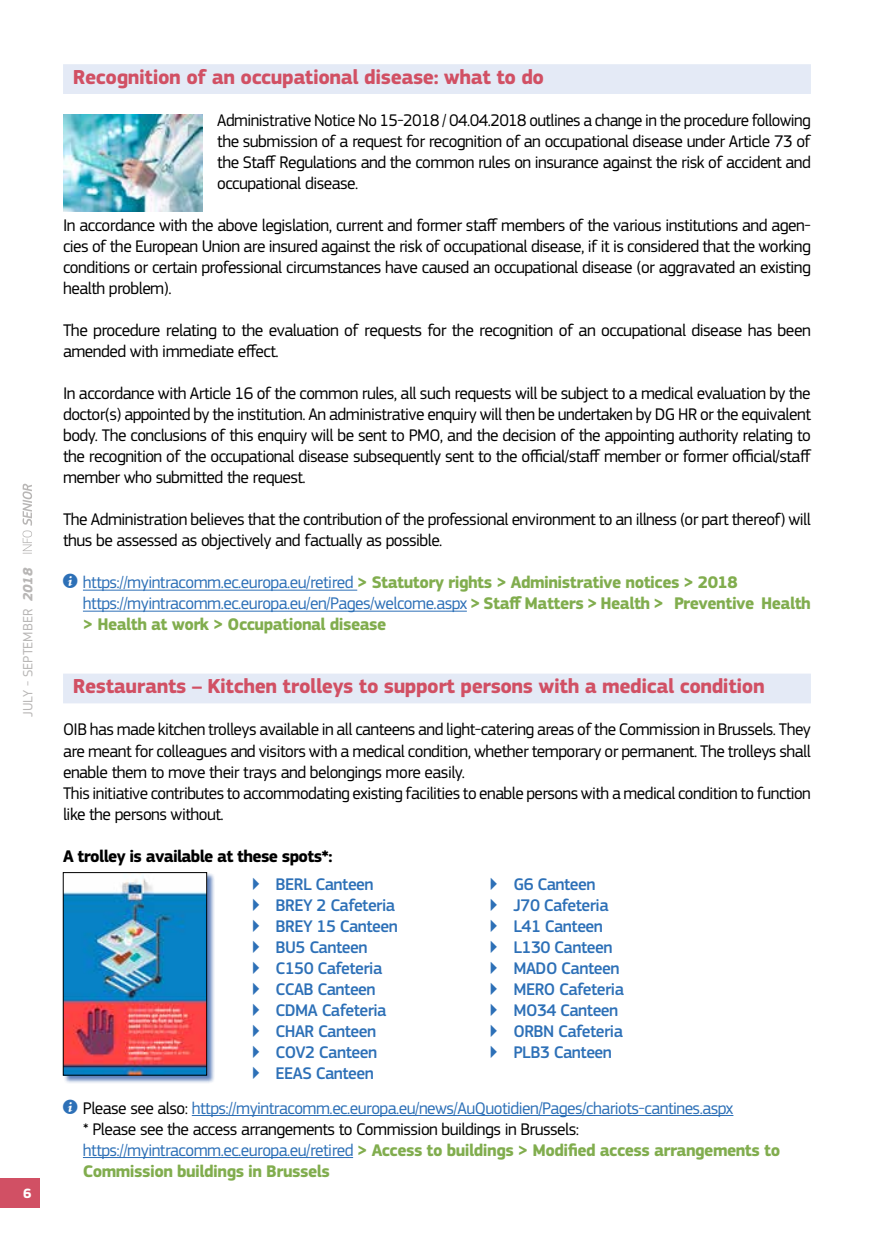
<style>
.page{position:relative;width:874px;height:1241px;background:#fff}
.page>*{position:absolute;margin:0;border:0;box-sizing:border-box;transform-origin:0 0}
.t1{font:700 21px "EC Square Sans Pro";letter-spacing:-.02em;color:#d15064}
.t2{font:17.5px/21px "EC Square Sans Pro";letter-spacing:-.03em;color:#000;text-align:justify}
.t3{font:17.5px/21px "EC Square Sans Pro";letter-spacing:-.03em;color:#2d70b7}
.t4{font:500 17.5px/21px "EC Square Sans Pro";letter-spacing:-.03em;color:#2d70b7}
.t5{font:700 17.5px/21px "EC Square Sans Pro";letter-spacing:-.03em;color:#81ad4e}
.t6{font:700 17.5px "EC Square Sans Pro";letter-spacing:-.04em;color:#000}
.t7{font:14px "EC Square Sans Pro";color:#b8b6b5}
.t8{font:700 14px "EC Square Sans Pro";color:#fff}
.s1{font-weight:700;font-style:italic}
.s2{font-family:"s Tmedia";font-weight:400;color:#2d70b7}
.s3{font-weight:400;color:#2d70b7}
.s4{font-family:"s Tmedia"}
.s5{color:#000}
.s6{font-weight:700;color:#81ad4e}
</style>
<div class="page">
<div style="left:0;top:1177px;width:40px;height:30px;background:#d15064"></div>
<svg style="left:23px;top:483px;width:9px;height:70px"></svg>
<div style="left:63px;top:64px;width:747px;height:30px;background:#e4eaf6"></div>
<hr style="left:83px;top:589px;width:274px;height:1px;background:#2d70b7">
<hr style="left:83px;top:610px;width:383px;height:1px;background:#2d70b7">
<div style="left:63px;top:673px;width:747px;height:30px;background:#e4eaf6"></div>
<hr style="left:192px;top:1114px;width:541px;height:1px;background:#2d70b7">
<hr style="left:83px;top:1156px;width:270px;height:1px;background:#2d70b7">
<img style="left:63px;top:115px;width:139px;height:96px">
<div style="left:63px;top:872px;width:152px;height:211px;background:#2a57a4;opacity:.75"></div>
<img style="left:65px;top:874px;width:140px;height:199px">
<div style="left:63px;top:872px;width:144px;height:203px;border:1px solid #000"></div>
<p class="t7" style="left:20px;top:717px;width:150px;rotate:-90deg">JULY - SEPTEMBER <span class="s1">2018</span></p>
<p class="t8" style="left:23px;top:1184px;width:10px">6</p>
<p class="t1" style="left:73px;top:65px;width:472px">Recognition of an occupational disease: what to do</p>
<p class="t2" style="left:217px;top:110px;width:595px">Administrative Notice No 15-2018 / 04.04.2018 outlines a change in the procedure following the submission of a request for recognition of an occupational disease under Article 73 of the Staff Regulations and the common rules on insurance against the risk of accident and occupational disease.</p>
<p class="t2" style="left:63px;top:215px;width:749px">In accordance with the above legislation, current and former staff members of the various institutions and agen&shy;cies of the European Union are insured against the risk of occupational disease, if it is considered that the working conditions or certain professional circumstances have caused an occupational disease (or aggravated an existing health problem).</p>
<p class="t2" style="left:63px;top:320px;width:749px">The procedure relating to the evaluation of requests for the recognition of an occupational disease has been amended with immediate effect.</p>
<p class="t2" style="left:63px;top:383px;width:749px">In accordance with Article 16 of the common rules, all such requests will be subject to a medical evaluation by the doctor(s) appointed by the institution. An administrative enquiry will then be undertaken by DG HR or the equivalent body. The conclusions of this enquiry will be sent to PMO, and the decision of the appointing authority relating to the recognition of the occupational disease subsequently sent to the official/staff member or former official/staff member who submitted the request.</p>
<p class="t2" style="left:63px;top:509px;width:749px">The Administration believes that the contribution of the professional environment to an illness (or part thereof) will thus be assessed as objectively and factually as possible.</p>
<p class="t5" style="left:83px;top:572px;width:729px;text-indent:-20px"><span class="s2">i</span> <span class="s3">https://myintracomm.ec.europa.eu/retired</span> &gt; Statutory rights &gt; Administrative notices &gt; 2018 <span class="s3">https://myintracomm.ec.europa.eu/en/Pages/welcome.aspx</span> &gt; Staff Matters &gt; Health &gt; Preventive Health &gt; Health at work &gt; Occupational disease</p>
<p class="t1" style="left:73px;top:674px;width:693px">Restaurants – Kitchen trolleys to support persons with a medical condition</p>
<p class="t2" style="left:63px;top:719px;width:749px;text-align:left">OIB has made kitchen trolleys available in all canteens and light-catering areas of the Commission in Brussels. They are meant for colleagues and visitors with a medical condition, whether temporary or permanent. The trolleys shall enable them to move their trays and belongings more easily.<br>This initiative contributes to accommodating existing facilities to enable persons with a medical condition to function like the persons without.</p>
<p class="t6" style="left:63px;top:845px;width:271px">A trolley is available at these spots*:</p>
<p class="t4" style="left:251px;top:873px;width:149px">▶ BERL Canteen<br>▶ BREY 2 Cafeteria ▶ BREY 15 Canteen ▶ BU5 Canteen<br>▶ C150 Cafeteria<br>▶ CCAB Canteen<br>▶ CDMA Cafeteria ▶ CHAR Canteen<br>▶ COV2 Canteen<br>▶ EEAS Canteen</p>
<p class="t4" style="left:488px;top:873px;width:137px">▶ G6 Canteen<br>▶ J70 Cafeteria<br>▶ L41 Canteen<br>▶ L130 Canteen ▶ MADO Canteen ▶ MERO Cafeteria ▶ MO34 Canteen ▶ ORBN Cafeteria ▶ PLB3 Canteen</p>
<p class="t3" style="left:83px;top:1097px;width:698px;text-indent:-20px"><span class="s4">i</span> <span class="s5">Please see also:</span> https://myintracomm.ec.europa.eu/news/AuQuotidien/Pages/chariots-cantines.aspx<br><span class="s5">* Please see the access arrangements to Commission buildings in Brussels: </span>https://myintracomm.ec.europa.eu/retired <span class="s6">&gt; Access to buildings &gt; Modified access arrangements to Commission buildings in Brussels</span></p>
</div>
